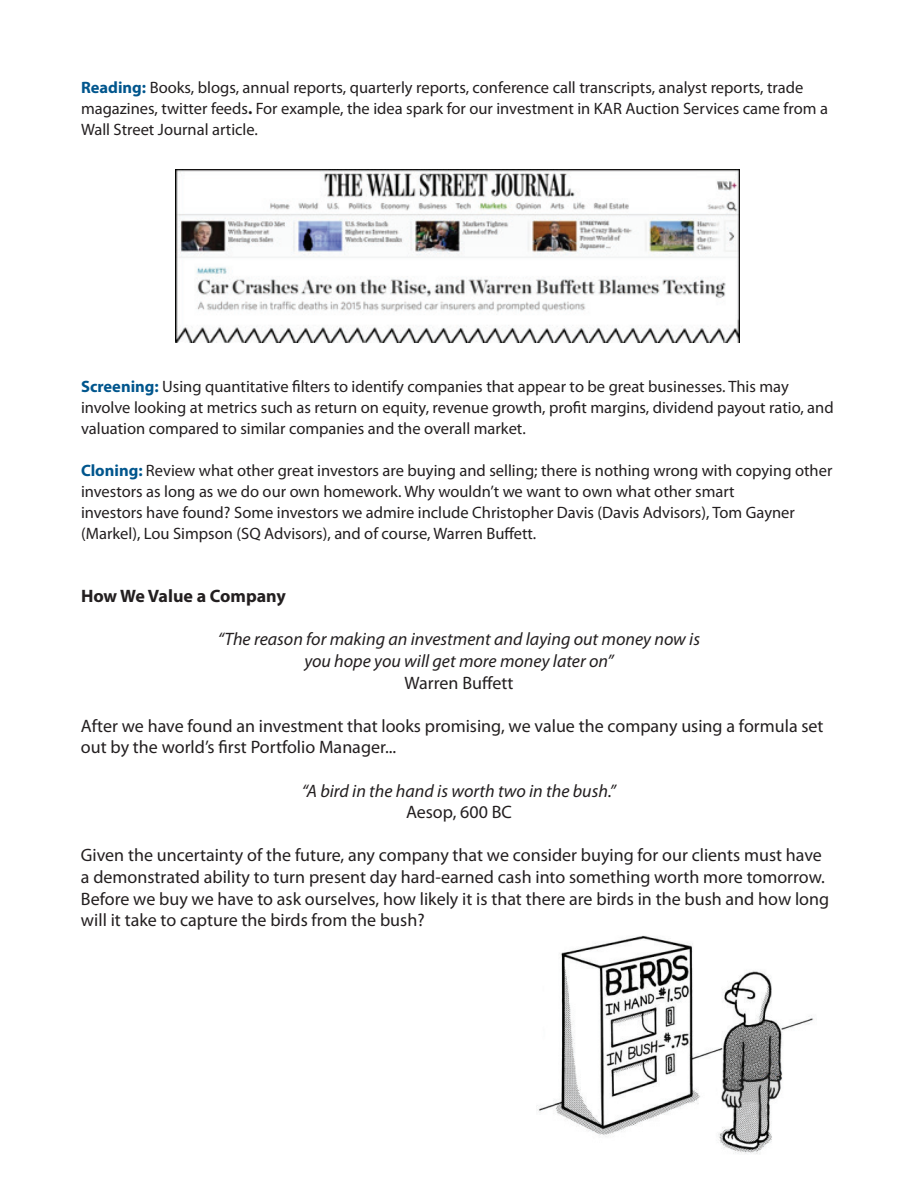
<style>
.page{position:relative;width:918px;height:1188px;background:#fff}
.page>*{position:absolute;margin:0;border:0;box-sizing:border-box;transform-origin:0 0}
.t1{font:18px/21.6px "Myriad Pro";color:#231f20}
.t2{font:italic 18px/21.6px "Myriad Pro";color:#231f20;text-align:center}
.t3{font:700 18px "Myriad Pro";color:#231f20}
.t4{font:16.5px/21px "Myriad Pro";color:#231f20}
.s1{font-weight:700;color:#01568d}
.s2{font-weight:700}
</style>
<div class="page">
<img style="left:175px;top:170px;width:565px;height:172px">
<img style="left:537px;top:935px;width:277px;height:219px">
<p class="t4" style="left:81px;top:77px;width:748px"><span class="s1">Reading:</span> Books, blogs, annual reports, quarterly reports, conference call transcripts, analyst reports, trade magazines, twitter feeds<span class="s2">.</span> For example, the idea spark for our investment in KAR Auction Services came from a<br>Wall Street Journal article.</p>
<p class="t4" style="left:81px;top:375px;width:754px"><span class="s1">Screening:</span> Using quantitative filters to identify companies that appear to be great businesses. This may involve looking at metrics such as return on equity, revenue growth, profit margins, dividend payout ratio, and valuation compared to similar companies and the overall market.</p>
<p class="t4" style="left:81px;top:459px;width:753px"><span class="s1">Cloning:</span> Review what other great investors are buying and selling; there is nothing wrong with copying other investors as long as we do our own homework. Why wouldn’t we want to own what other smart<br>investors have found? Some investors we admire include Christopher Davis (Davis Advisors), Tom Gayner (Markel), Lou Simpson (SQ Advisors), and of course, Warren Buffett.</p>
<p class="t3" style="left:81px;top:584px;width:206px">How We Value a Company</p>
<p class="t2" style="left:218px;top:628px;width:484px">“The reason for making an investment and laying out money now is you hope you will get more money later on”</p>
<p class="t1" style="left:405px;top:672px;width:110px">Warren Buffett</p>
<p class="t1" style="left:81px;top:715px;width:744px">After we have found an investment that looks promising, we value the company using a formula set out by the world’s first Portfolio Manager...</p>
<p class="t2" style="left:302px;top:780px;width:316px">“A bird in the hand is worth two in the bush.”</p>
<p class="t1" style="left:406px;top:801px;width:107px">Aesop, 600 BC</p>
<p class="t1" style="left:81px;top:844px;width:750px">Given the uncertainty of the future, any company that we consider buying for our clients must have a demonstrated ability to turn present day hard-earned cash into something worth more tomorrow.<br>Before we buy we have to ask ourselves, how likely it is that there are birds in the bush and how long will it take to capture the birds from the bush?</p>
</div>
